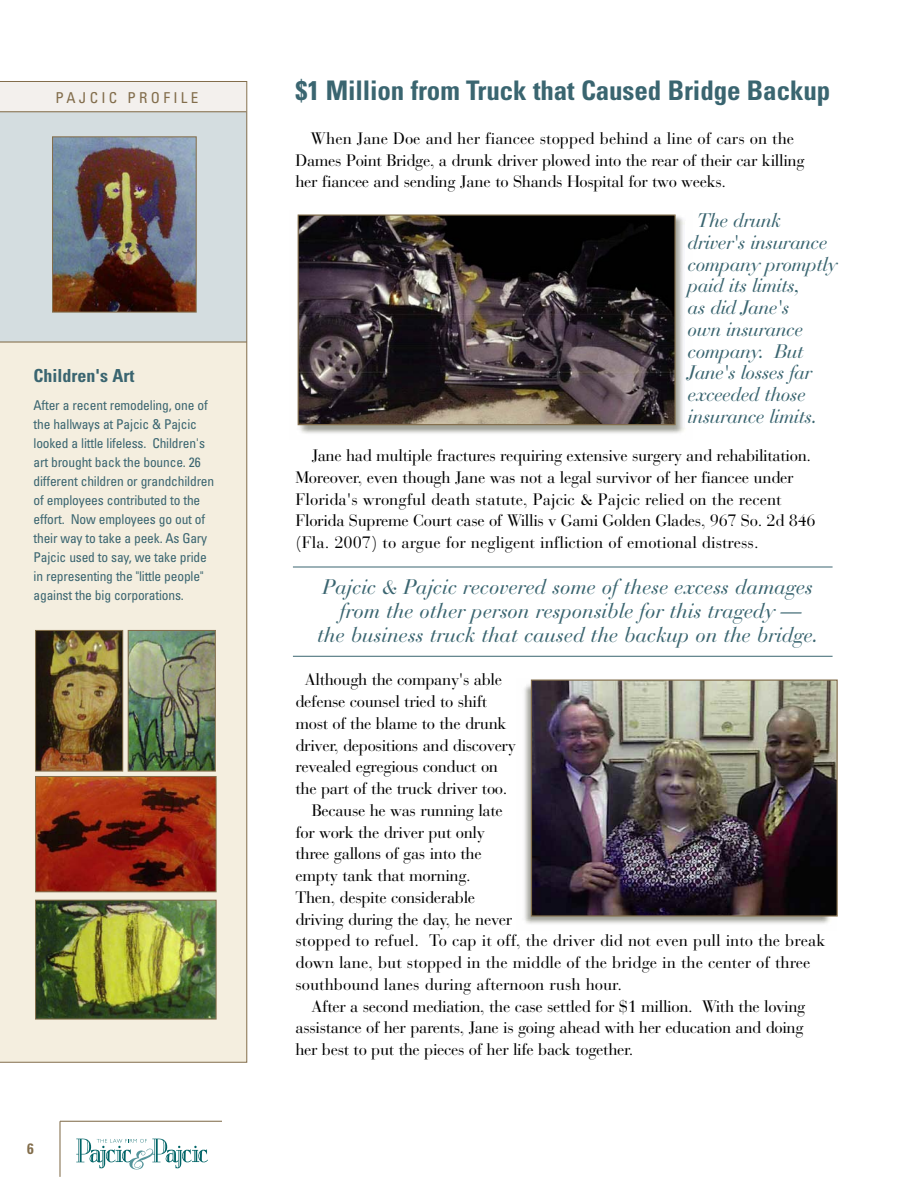
<style>
.page{position:relative;width:918px;height:1188px;background:#fff}
.page>*{position:absolute;margin:0;border:0;box-sizing:border-box;transform-origin:0 0}
.t1{font:700 condensed 27px "Univers";letter-spacing:-.005em;color:#3a6570}
.t2{font:italic 21px/24px "Bauer Bodoni";letter-spacing:-.01em;color:#3a6570;text-align:center}
.t3{font:italic 19.5px/21.8px "Bauer Bodoni";letter-spacing:-.03em;color:#3a6570}
.t4{font:700 condensed 18px "Univers";color:#3a6570}
.t5{font:16.5px/21.8px "Bauer Bodoni";letter-spacing:-.02em;color:#000}
.t6{font:16.5px "Bauer Bodoni";color:#000}
.t7{font:condensed 15px "Univers";letter-spacing:.22em;color:#826d4b}
.t8{font:700 condensed 15px "Univers";color:#826d4b}
.t9{font:condensed 13.5px/19px "Univers";letter-spacing:-.015em;color:#3a6570}
</style>
<div class="page">
<img style="left:524px;top:679px;width:307px;height:245px">
<img style="left:297px;top:214px;width:388px;height:220px">
<svg style="left:0;top:81px;width:247px;height:982px;background:#ece9de"></svg>
<img style="left:54px;top:138px;width:141px;height:173px">
<div style="left:52px;top:136px;width:145px;height:177px;border:1px solid #826d4b"></div>
<img style="left:37px;top:632px;width:84px;height:138px">
<div style="left:35px;top:630px;width:88px;height:142px;border:1px solid #826d4b"></div>
<img style="left:130px;top:632px;width:84px;height:138px">
<div style="left:128px;top:630px;width:88px;height:142px;border:1px solid #826d4b"></div>
<img style="left:37px;top:778px;width:178px;height:112px">
<div style="left:35px;top:776px;width:182px;height:116px;border:1px solid #826d4b"></div>
<img style="left:37px;top:902px;width:178px;height:116px">
<div style="left:35px;top:900px;width:182px;height:120px;border:1px solid #826d4b"></div>
<svg style="left:76px;top:1139px;width:132px;height:31px"></svg>
<hr style="left:59px;top:1121px;width:2px;height:56px;background:#826d4b">
<hr style="left:60px;top:1121px;width:162px;height:1px;background:#826d4b">
<img style="left:300px;top:216px;width:374px;height:207px">
<div style="left:298px;top:214px;width:378px;height:211px;border:1px solid #826d4b"></div>
<img style="left:533px;top:681px;width:303px;height:234px">
<div style="left:531px;top:679px;width:307px;height:238px;border:1px solid #826d4b"></div>
<hr style="left:0;top:341px;width:247px;height:2px;background:#826d4b">
<hr style="left:293px;top:567px;width:540px;height:1px;background:#3a6570">
<hr style="left:293px;top:656px;width:540px;height:1px;background:#3a6570">
<p class="t7" style="left:56px;top:92px;width:144px">PAJCIC PROFILE</p>
<p class="t4" style="left:34px;top:369px;width:102px">Children's Art</p>
<p class="t9" style="left:34px;top:397px;width:182px">After a recent remodeling, one of the hallways at Pajcic &amp; Pajcic looked a little lifeless. Children's art brought back the bounce. 26 different children or grandchildren of employees contributed to the effort. Now employees go out of their way to take a peek. As Gary<br>Pajcic used to say, we take pride in representing the "little people" against the big corporations.</p>
<p class="t8" style="left:27px;top:1143px;width:8px">6</p>
<h1 class="t1" style="left:296px;top:81px;width:536px">$1 Million from Truck that Caused Bridge Backup</h1>
<p class="t5" style="left:295px;top:130px;width:511px;text-indent:15px">When Jane Doe and her fiancee stopped behind a line of cars on the<br>Dames Point Bridge, a drunk driver plowed into the rear of their car killing her fiancee and sending Jane to Shands Hospital for two weeks.</p>
<p class="t3" style="left:688px;top:212px;width:151px;text-indent:9px">The drunk driver's insurance company promptly paid its limits,<br>as did Jane's<br>own insurance company. But<br>Jane's losses far exceeded those insurance limits.</p>
<p class="t5" style="left:295px;top:447px;width:522px;text-indent:16px">Jane had multiple fractures requiring extensive surgery and rehabilitation.<br>Moreover, even though Jane was not a legal survivor of her fiancee under Florida's wrongful death statute, Pajcic &amp; Pajcic relied on the recent Florida Supreme Court case of Willis v Gami Golden Glades, 967 So. 2d 846 (Fla. 2007) to argue for negligent infliction of emotional distress.</p>
<p class="t2" style="left:317px;top:577px;width:503px">Pajcic &amp; Pajcic recovered some of these excess damages from the other person responsible for this tragedy —<br>the business truck that caused the backup on the bridge.</p>
<p class="t5" style="left:305px;top:671px;width:199px">Although the company's able</p>
<p class="t5" style="left:295px;top:693px;width:193px">defense counsel tried to shift</p>
<p class="t5" style="left:295px;top:715px;width:213px">most of the blame to the drunk</p>
<p class="t5" style="left:295px;top:736px;width:222px">driver, depositions and discovery</p>
<p class="t5" style="left:295px;top:758px;width:204px">revealed egregious conduct on</p>
<p class="t5" style="left:295px;top:780px;width:213px">the part of the truck driver too.</p>
<p class="t5" style="left:312px;top:802px;width:193px">Because he was running late</p>
<p class="t5" style="left:295px;top:823px;width:191px">for work the driver put only</p>
<p class="t5" style="left:295px;top:845px;width:188px">three gallons of gas into the</p>
<p class="t5" style="left:295px;top:867px;width:177px">empty tank that morning.</p>
<p class="t5" style="left:295px;top:889px;width:181px">Then, despite considerable</p>
<p class="t5" style="left:295px;top:910px;width:218px">driving during the day, he never</p>
<p class="t6" style="left:296px;top:935px;width:531px">stopped to refuel. To cap it off, the driver did not even pull into the break</p>
<p class="t6" style="left:295px;top:957px;width:517px">down lane, but stopped in the middle of the bridge in the center of three</p>
<p class="t6" style="left:295px;top:978px;width:328px">southbound lanes during afternoon rush hour.</p>
<p class="t5" style="left:312px;top:997px;width:495px">After a second mediation, the case settled for $1 million. With the loving</p>
<p class="t5" style="left:295px;top:1019px;width:510px">assistance of her parents, Jane is going ahead with her education and doing</p>
<p class="t5" style="left:295px;top:1041px;width:340px">her best to put the pieces of her life back together.</p>
</div>
